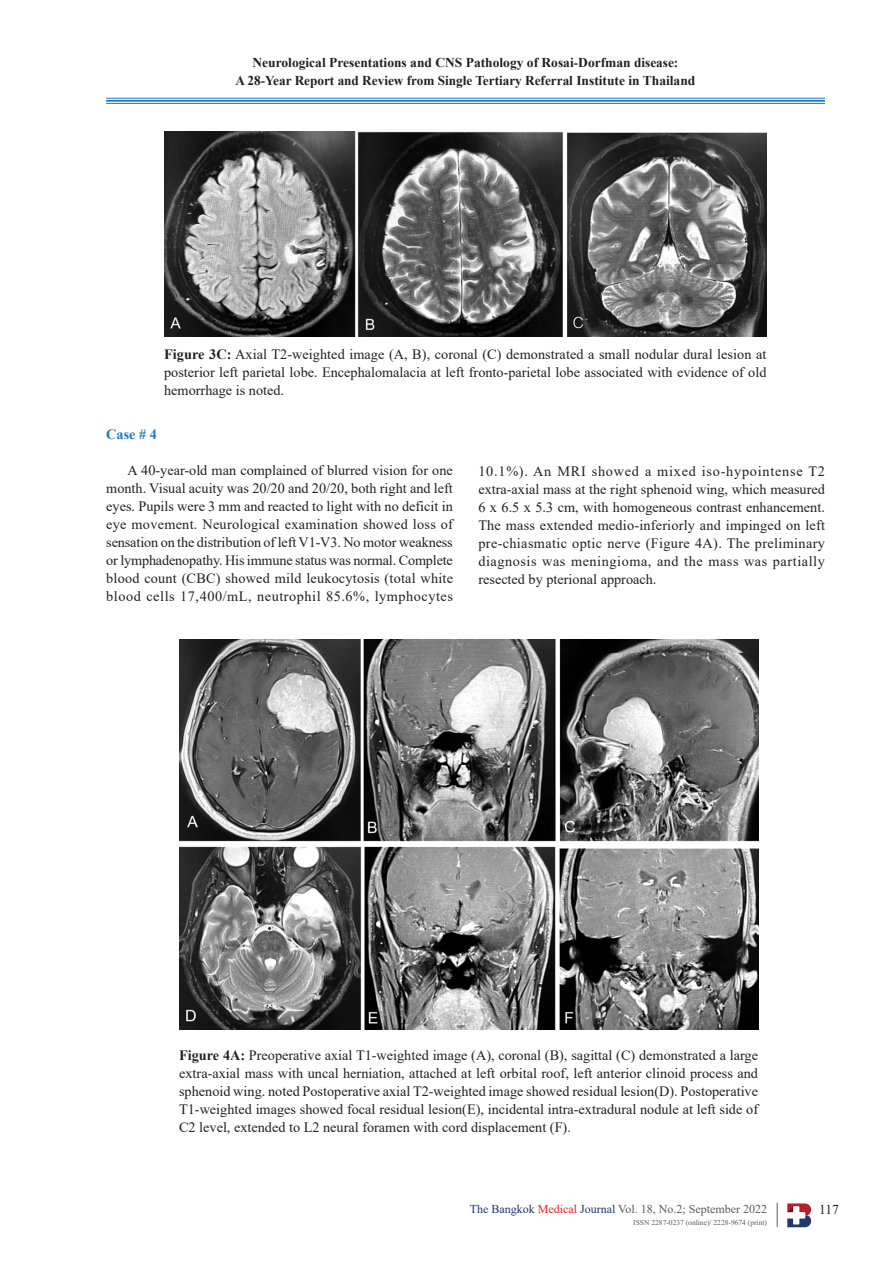
<style>
.page{position:relative;width:893px;height:1263px;background:#fff}
.page>*{position:absolute;margin:0;border:0;box-sizing:border-box;transform-origin:0 0}
.t1{font:14.25px/18px "Times New Roman";color:#231f20;text-align:justify}
.t2{font:700 14.25px "Times New Roman";color:#1d76bc}
.t3{font:700 13.5px/18px "Times New Roman";color:#231f20;text-align:center}
.t4{font:13.5px "Times New Roman";color:#231f20}
.t5{font:12px "Times New Roman";color:#58595b}
.t6{font:7.5px "Times New Roman";color:#58595b}
.s1{font-weight:700}
.s2{color:#1e376d}
.s3{color:#ed1c24}
</style>
<div class="page">
<hr style="left:106px;top:98px;width:719px;height:1px;background:#1d76bc">
<hr style="left:106px;top:100px;width:719px;height:2px;background:#1d76bc">
<hr style="left:106px;top:103px;width:719px;height:1px;background:#1d76bc">
<svg style="left:777px;top:1203px;width:1px;height:24px"></svg>
<svg style="left:787px;top:1203px;width:24px;height:24px"></svg>
<img style="left:164px;top:131px;width:602px;height:205px">
<img style="left:179px;top:639px;width:579px;height:390px">
<p class="t3" style="left:235px;top:53px;width:461px">Neurological Presentations and CNS Pathology of Rosai-Dorfman disease:<br>A 28-Year Report and Review from Single Tertiary Referral Institute in Thailand</p>
<p class="t1" style="left:164px;top:345px;width:604px"><span class="s1">Figure 3C:</span> Axial T2-weighted image (A, B), coronal (C) demonstrated a small nodular dural lesion at posterior left parietal lobe. Encephalomalacia at left fronto-parietal lobe associated with evidence of old hemorrhage is noted.</p>
<p class="t2" style="left:106px;top:424px;width:52px">Case # 4</p>
<p class="t1" style="left:106px;top:460px;width:348px;text-indent:21px">A 40-year-old man complained of blurred vision for one month. Visual acuity was 20/20 and 20/20, both right and left eyes. Pupils were 3 mm and reacted to light with no deficit in eye movement. Neurological examination showed loss of sensation on the distribution of left V1-V3. No motor weakness or lymphadenopathy. His immune status was normal. Complete blood count (CBC) showed mild leukocytosis (total white blood cells 17,400/mL, neutrophil 85.6%, lymphocytes</p>
<p class="t1" style="left:478px;top:461px;width:348px">10.1%). An MRI showed a mixed iso-hypointense T2 extra-axial mass at the right sphenoid wing, which measured 6 x 6.5 x 5.3 cm, with homogeneous contrast enhancement.<br>The mass extended medio-inferiorly and impinged on left pre-chiasmatic optic nerve (Figure 4A). The preliminary diagnosis was meningioma, and the mass was partially resected by pterional approach.</p>
<p class="t1" style="left:179px;top:1046px;width:580px"><span class="s1">Figure 4A:</span> Preoperative axial T1-weighted image (A), coronal (B), sagittal (C) demonstrated a large extra-axial mass with uncal herniation, attached at left orbital roof, left anterior clinoid process and sphenoid wing. noted Postoperative axial T2-weighted image showed residual lesion(D). Postoperative T1-weighted images showed focal residual lesion(E), incidental intra-extradural nodule at left side of C2 level, extended to L2 neural foramen with cord displacement (F).</p>
<p class="t5" style="left:470px;top:1200px;width:299px"><span class="s2">The Bangkok</span> <span class="s3">Medical</span> <span class="s2">Journal</span> Vol. 18, No.2; September 2022</p>
<p class="t6" style="left:633px;top:1217px;width:135px">ISSN 2287-0237 (online)/ 2228-9674 (print)</p>
<p class="t4" style="left:819px;top:1200px;width:21px">117</p>
</div>
